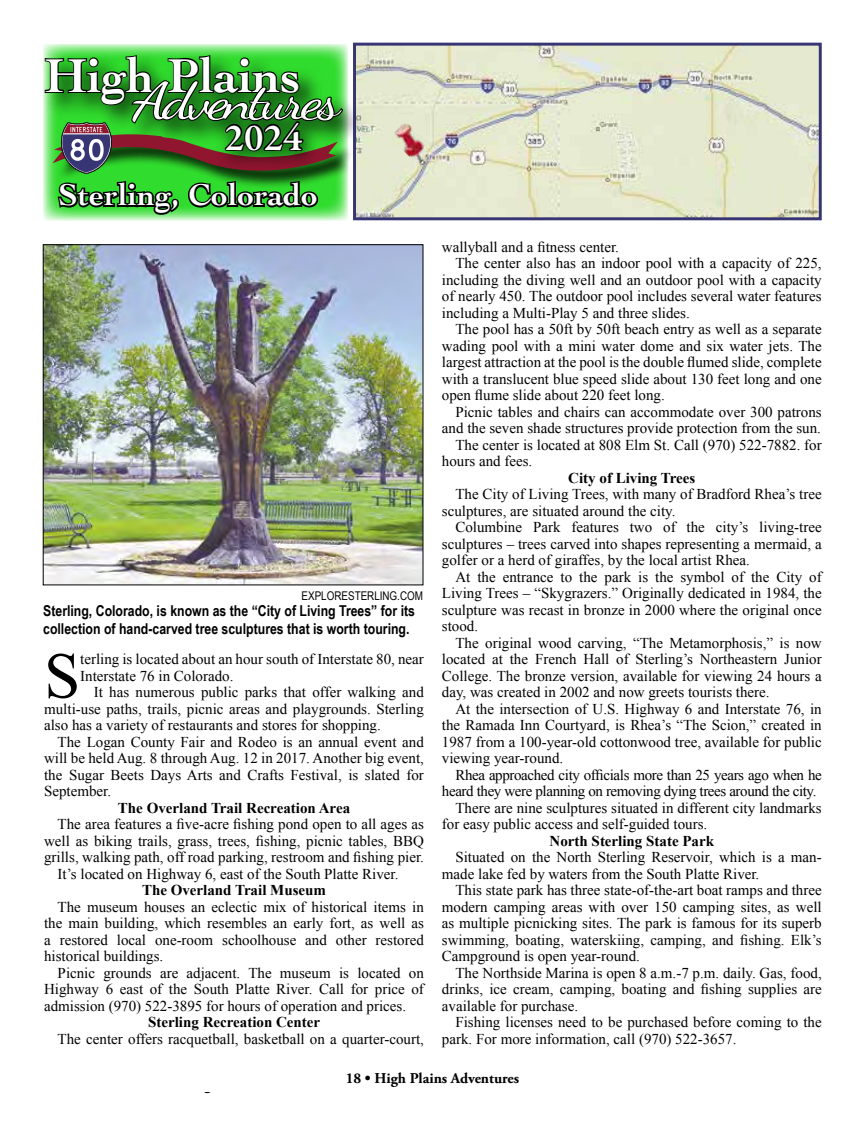
<style>
.page{position:relative;width:864px;height:1134px;background:#fff}
.page>*{position:absolute;margin:0;border:0;box-sizing:border-box;transform-origin:0 0}
.t1{font:64.8px "Times New Roman";color:#000}
.t2{font:50.85px "Dancing Script";letter-spacing:-.08em;color:#fff;scale:1.25 1}
.t3{font:700 49.65px "Cochin";color:#fff}
.t4{font:600 39px "Garamond Premr Pro";color:#fff}
.t5{font:700 31.5px "Cochin";letter-spacing:.01em;color:#fff}
.t6{font:15px/16.5px "Times New Roman";color:#000;text-align:justify}
.t7{font:700 15px "Times New Roman";color:#000}
.t8{font:700 15px/18px "Arial Narrow";color:#000}
.t9{font:15px "Times New Roman";letter-spacing:-.025em;color:#000}
.t10{font:12px "Arial Narrow";color:#000}
</style>
<div class="page">
<img style="left:357px;top:47px;width:461px;height:169px">
<div style="left:353px;top:43px;width:469px;height:177px;border:3px solid #373573"></div>
<img style="left:389px;top:121px;width:45px;height:44px">
<svg style="left:43px;top:44px;width:305px;height:177px;background:#a3efa1"></svg>
<div style="left:41px;top:51px;width:327px;height:96px;background:#000;opacity:.75"></div>
<div style="left:56px;top:137px;width:299px;height:52px;background:#000;opacity:.75"></div>
<svg style="left:44px;top:54px;width:300px;height:119px;background:#2f7927"></svg>
<svg style="left:56px;top:179px;width:265px;height:38px;background:#2a8928"></svg>
<img style="left:45px;top:246px;width:376px;height:337px">
<div style="left:43px;top:244px;width:380px;height:341px;border:1px solid #000"></div>
<h3 class="t3" style="left:45px;top:42px;width:257px">High Plains</h3>
<h2 class="t2" style="left:134px;top:71px;width:167px">Adventures</h2>
<h3 class="t4" style="left:225px;top:114px;width:79px">2024</h3>
<h3 class="t5" style="left:59px;top:174px;width:261px">Sterling, Colorado</h3>
<p class="t10" style="left:302px;top:587px;width:123px">EXPLORESTERLING.COM</p>
<p class="t8" style="left:43px;top:601px;width:373px">Sterling, Colorado, is known as the “City of Living Trees” for its collection of hand-carved tree sculptures that is worth touring.</p>
<h1 class="t1" style="left:44px;top:632px;width:38px">S</h1>
<p class="t6" style="left:80px;top:651px;width:345px">terling is located about an hour south of Interstate 80, near<br>Interstate 76 in Colorado.</p>
<p class="t6" style="left:44px;top:684px;width:381px;text-indent:50px">It has numerous public parks that offer walking and multi-use paths, trails, picnic areas and playgrounds. Sterling also has a variety of restaurants and stores for shopping.</p>
<p class="t6" style="left:44px;top:733px;width:381px;text-indent:14px">The Logan County Fair and Rodeo is an annual event and will be held Aug. 8 through Aug. 12 in 2017. Another big event, the Sugar Beets Days Arts and Crafts Festival, is slated for September.</p>
<p class="t7" style="left:118px;top:798px;width:234px">The Overland Trail Recreation Area</p>
<p class="t6" style="left:58px;top:816px;width:368px">The area features a five-acre fishing pond open to all ages as</p>
<p class="t6" style="left:44px;top:832px;width:381px">well as biking trails, grass, trees, fishing, picnic tables, BBQ</p>
<p class="t6" style="left:44px;top:849px;width:381px">grills, walking path, off road parking, restroom and fishing pier.</p>
<p class="t6" style="left:58px;top:865px;width:342px">It’s located on Highway 6, east of the South Platte River.</p>
<p class="t7" style="left:142px;top:880px;width:186px">The Overland Trail Museum</p>
<p class="t6" style="left:44px;top:898px;width:381px;text-indent:14px">The museum houses an eclectic mix of historical items in the main building, which resembles an early fort, as well as a restored local one-room schoolhouse and other restored historical buildings.</p>
<p class="t6" style="left:44px;top:964px;width:381px;text-indent:14px">Picnic grounds are adjacent. The museum is located on Highway 6 east of the South Platte River. Call for price of admission (970) 522-3895 for hours of operation and prices.</p>
<p class="t7" style="left:148px;top:1012px;width:174px">Sterling Recreation Center</p>
<p class="t6" style="left:58px;top:1030px;width:368px">The center offers racquetball, basketball on a quarter-court,</p>
<p class="t6" style="left:442px;top:238px;width:179px">wallyball and a fitness center.</p>
<p class="t6" style="left:455px;top:255px;width:368px">The center also has an indoor pool with a capacity of 225,</p>
<p class="t6" style="left:442px;top:271px;width:381px">including the diving well and an outdoor pool with a capacity</p>
<p class="t6" style="left:442px;top:288px;width:381px">of nearly 450. The outdoor pool includes several water features</p>
<p class="t6" style="left:442px;top:304px;width:249px">including a Multi-Play 5 and three slides.</p>
<p class="t6" style="left:455px;top:321px;width:368px">The pool has a 50ft by 50ft beach entry as well as a separate</p>
<p class="t6" style="left:442px;top:337px;width:381px">wading pool with a mini water dome and six water jets. The</p>
<p class="t6" style="left:442px;top:354px;width:381px">largest attraction at the pool is the double flumed slide, complete</p>
<p class="t6" style="left:442px;top:370px;width:381px">with a translucent blue speed slide about 130 feet long and one</p>
<p class="t6" style="left:442px;top:387px;width:224px">open flume slide about 220 feet long.</p>
<p class="t6" style="left:455px;top:403px;width:368px">Picnic tables and chairs can accommodate over 300 patrons</p>
<p class="t6" style="left:442px;top:420px;width:381px">and the seven shade structures provide protection from the sun.</p>
<p class="t6" style="left:455px;top:436px;width:368px">The center is located at 808 Elm St. Call (970) 522-7882. for</p>
<p class="t6" style="left:442px;top:453px;width:92px">hours and fees.</p>
<p class="t7" style="left:568px;top:468px;width:129px">City of Living Trees</p>
<p class="t6" style="left:442px;top:486px;width:381px;text-indent:14px">The City of Living Trees, with many of Bradford Rhea’s tree sculptures, are situated around the city.</p>
<p class="t6" style="left:442px;top:519px;width:381px;text-indent:14px">Columbine Park features two of the city’s living-tree sculptures – trees carved into shapes representing a mermaid, a golfer or a herd of giraffes, by the local artist Rhea.</p>
<p class="t6" style="left:442px;top:568px;width:381px;text-indent:14px">At the entrance to the park is the symbol of the City of Living Trees – “Skygrazers.” Originally dedicated in 1984, the sculpture was recast in bronze in 2000 where the original once stood.</p>
<p class="t6" style="left:442px;top:634px;width:381px;text-indent:14px">The original wood carving, “The Metamorphosis,” is now located at the French Hall of Sterling’s Northeastern Junior College. The bronze version, available for viewing 24 hours a day, was created in 2002 and now greets tourists there.</p>
<p class="t6" style="left:442px;top:700px;width:381px;text-indent:14px">At the intersection of U.S. Highway 6 and Interstate 76, in the Ramada Inn Courtyard, is Rhea’s “The Scion,” created in 1987 from a 100-year-old cottonwood tree, available for public viewing year-round.</p>
<p class="t9" style="left:455px;top:765px;width:368px">Rhea approached city officials more than 25 years ago when he</p>
<p class="t9" style="left:442px;top:781px;width:376px">heard they were planning on removing dying trees around the city.</p>
<p class="t6" style="left:455px;top:799px;width:368px">There are nine sculptures situated in different city landmarks</p>
<p class="t6" style="left:442px;top:816px;width:267px">for easy public access and self-guided tours.</p>
<p class="t7" style="left:550px;top:831px;width:166px">North Sterling State Park</p>
<p class="t6" style="left:442px;top:849px;width:381px;text-indent:14px">Situated on the North Sterling Reservoir, which is a man&shy;made lake fed by waters from the South Platte River.</p>
<p class="t6" style="left:442px;top:882px;width:381px;text-indent:14px">This state park has three state-of-the-art boat ramps and three modern camping areas with over 150 camping sites, as well as multiple picnicking sites. The park is famous for its superb swimming, boating, waterskiing, camping, and fishing. Elk’s Campground is open year-round.</p>
<p class="t6" style="left:442px;top:964px;width:381px;text-indent:14px">The Northside Marina is open 8 a.m.-7 p.m. daily. Gas, food, drinks, ice cream, camping, boating and fishing supplies are available for purchase.</p>
<p class="t6" style="left:442px;top:1014px;width:381px;text-indent:14px">Fishing licenses need to be purchased before coming to the park. For more information, call (970) 522-3657.</p>
</div>
